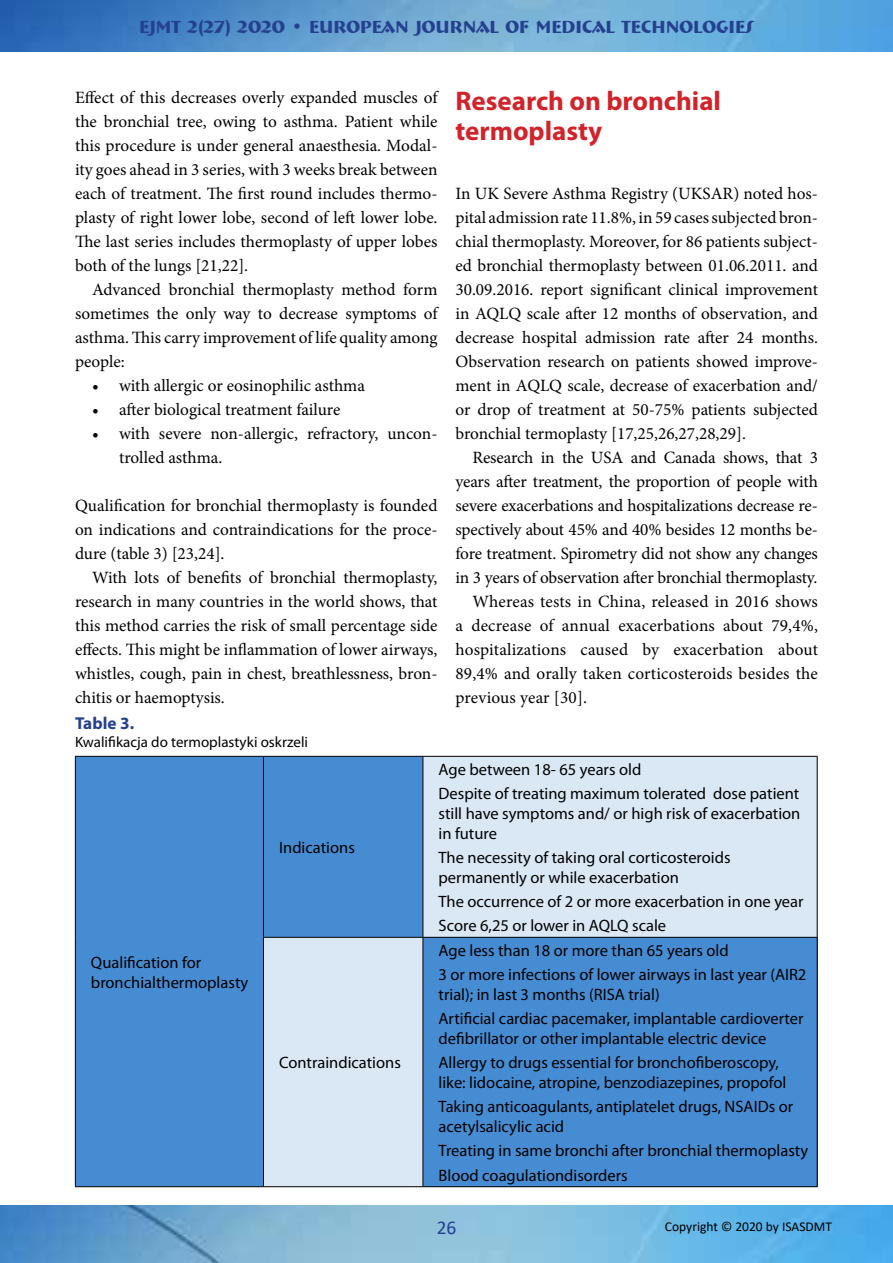
<style>
.page{position:relative;width:893px;height:1263px;background:#fff}
.page>*{position:absolute;margin:0;border:0;box-sizing:border-box;transform-origin:0 0}
.t1{font:700 27px/30px "Myriad Pro";color:#d2232a}
.t2{font:19.5px "Calibri";color:#25408f}
.t3{font:700 18px "Bremen BT";color:#25408f}
.t4{font:17.25px/24px "Minion Pro";letter-spacing:-.005em;color:#000;text-align:justify}
.t5{font:700 17.25px "Myriad Pro";color:#25408f}
.t6{font:16.5px/24.3px "Myriad Pro";color:#000}
.t7{font:15px "Myriad Pro";color:#000}
.t8{font:13.5px "Calibri";color:#000}
</style>
<div class="page">
<img style="left:0;top:0;width:893px;height:52px">
<img style="left:0;top:1205px;width:893px;height:58px">
<div style="left:76px;top:757px;width:187px;height:429px;background:#468cd2"></div>
<svg style="left:264px;top:757px;width:553px;height:429px;background:#bad4ed"></svg>
<div style="left:423px;top:937px;width:394px;height:250px;background:#468cd2"></div>
<hr style="left:263px;top:937px;width:160px;height:1px;background:#000">
<hr style="left:263px;top:757px;width:1px;height:180px;background:#000">
<hr style="left:263px;top:938px;width:1px;height:248px;background:#000">
<hr style="left:75px;top:756px;width:188px;height:1px;background:#000">
<hr style="left:75px;top:757px;width:1px;height:180px;background:#000">
<hr style="left:263px;top:756px;width:160px;height:1px;background:#000">
<hr style="left:75px;top:937px;width:1px;height:249px;background:#000">
<hr style="left:75px;top:1186px;width:188px;height:1px;background:#000">
<hr style="left:263px;top:1186px;width:160px;height:1px;background:#000">
<hr style="left:423px;top:756px;width:394px;height:1px;background:#000">
<hr style="left:423px;top:757px;width:1px;height:180px;background:#000">
<hr style="left:817px;top:757px;width:1px;height:180px;background:#000">
<hr style="left:423px;top:937px;width:394px;height:1px;background:#000">
<hr style="left:423px;top:938px;width:1px;height:248px;background:#000">
<hr style="left:817px;top:938px;width:1px;height:248px;background:#000">
<hr style="left:423px;top:1186px;width:394px;height:1px;background:#000">
<p class="t3" style="left:139px;top:15px;width:616px">EJMT 2(27) 2020 • EUROPEAN JOURNAL OF MEDICAL TECHNOLOGIES</p>
<p class="t4" style="left:75px;top:85px;width:364px">Effect of this decreases overly expanded muscles of the bronchial tree, owing to asthma. Patient while this procedure is under general anaesthesia. Modal&shy;ity goes ahead in 3 series, with 3 weeks break between each of treatment. The first round includes thermo&shy;plasty of right lower lobe, second of left lower lobe.<br>The last series includes thermoplasty of upper lobes both of the lungs [21,22].</p>
<p class="t4" style="left:75px;top:277px;width:364px;text-indent:17px">Advanced bronchial thermoplasty method form sometimes the only way to decrease symptoms of asthma. This carry improvement of life quality among people:</p>
<p class="t4" style="left:92px;top:373px;width:274px">• with allergic or eosinophilic asthma</p>
<p class="t4" style="left:92px;top:397px;width:250px">• after biological treatment failure</p>
<p class="t4" style="left:119px;top:421px;width:320px;text-indent:-27px">• with severe non-allergic, refractory, uncon&shy;trolled asthma.</p>
<p class="t4" style="left:75px;top:493px;width:364px">Qualification for bronchial thermoplasty is founded on indications and contraindications for the proce&shy;dure (table 3) [23,24].</p>
<p class="t4" style="left:75px;top:565px;width:364px;text-indent:17px">With lots of benefits of bronchial thermoplasty, research in many countries in the world shows, that this method carries the risk of small percentage side effects. This might be inflammation of lower airways, whistles, cough, pain in chest, breathlessness, bron&shy;chitis or haemoptysis.</p>
<p class="t5" style="left:75px;top:712px;width:61px">Table 3.</p>
<p class="t7" style="left:75px;top:733px;width:235px">Kwalifikacja do termoplastyki oskrzeli</p>
<h1 class="t1" style="left:455px;top:85px;width:267px">Research on bronchial termoplasty</h1>
<p class="t4" style="left:455px;top:181px;width:364px">In UK Severe Asthma Registry (UKSAR) noted hos&shy;pital admission rate 11.8%, in 59 cases subjected bron&shy;chial thermoplasty. Moreover, for 86 patients subject&shy;ed bronchial thermoplasty between 01.06.2011. and 30.09.2016. report significant clinical improvement in AQLQ scale after 12 months of observation, and decrease hospital admission rate after 24 months.<br>Observation research on patients showed improve&shy;ment in AQLQ scale, decrease of exacerbation and/ or drop of treatment at 50-75% patients subjected bronchial termoplasty [17,25,26,27,28,29].</p>
<p class="t4" style="left:472px;top:445px;width:347px">Research in the USA and Canada shows, that 3</p>
<p class="t4" style="left:455px;top:469px;width:364px">years after treatment, the proportion of people with</p>
<p class="t4" style="left:455px;top:493px;width:364px">severe exacerbations and hospitalizations decrease re-</p>
<p class="t4" style="left:455px;top:517px;width:364px">spectively about 45% and 40% besides 12 months be-</p>
<p class="t4" style="left:455px;top:541px;width:364px">fore treatment. Spirometry did not show any changes</p>
<p class="t4" style="left:455px;top:565px;width:363px">in 3 years of observation after bronchial thermoplasty.</p>
<p class="t4" style="left:472px;top:589px;width:347px">Whereas tests in China, released in 2016 shows</p>
<p class="t4" style="left:455px;top:613px;width:364px">a decrease of annual exacerbations about 79,4%,</p>
<p class="t4" style="left:455px;top:637px;width:364px">hospitalizations caused by exacerbation about</p>
<p class="t4" style="left:455px;top:661px;width:364px">89,4% and orally taken corticosteroids besides the</p>
<p class="t4" style="left:455px;top:685px;width:133px">previous year [30].</p>
<p class="t6" style="left:279px;top:835px;width:77px">Indications</p>
<p class="t6" style="left:91px;top:952px;width:159px;line-height:19.8px">Qualification for bronchialthermoplasty</p>
<p class="t6" style="left:279px;top:1050px;width:123px">Contraindications</p>
<p class="t6" style="left:439px;top:757px;width:362px">Age between 18- 65 years old<br>Despite of treating maximum tolerated dose patient</p>
<p class="t6" style="left:439px;top:803px;width:363px;line-height:19.8px">still have symptoms and/ or high risk of exacerbation in future</p>
<p class="t6" style="left:439px;top:847px;width:294px;line-height:19.8px">The necessity of taking oral corticosteroids permanently or while exacerbation</p>
<p class="t6" style="left:439px;top:889px;width:366px">The occurrence of 2 or more exacerbation in one year<br>Score 6,25 or lower in AQLQ scale</p>
<p class="t6" style="left:439px;top:938px;width:369px">Age less than 18 or more than 65 years old<br>3 or more infections of lower airways in last year (AIR2</p>
<p class="t6" style="left:439px;top:982px;width:366px">trial); in last 3 months (RISA trial)<br>Artificial cardiac pacemaker, implantable cardioverter</p>
<p class="t6" style="left:439px;top:1026px;width:342px">defibrillator or other implantable electric device<br>Allergy to drugs essential for bronchofiberoscopy,</p>
<p class="t6" style="left:439px;top:1070px;width:356px">like: lidocaine, atropine, benzodiazepines, propofol<br>Taking anticoagulants, antiplatelet drugs, NSAIDs or</p>
<p class="t6" style="left:439px;top:1114px;width:371px">acetylsalicylic acid<br>Treating in same bronchi after bronchial thermoplasty<br>Blood coagulationdisorders</p>
<p class="t2" style="left:437px;top:1214px;width:21px">26</p>
<p class="t8" style="left:665px;top:1217px;width:169px">Copyright © 2020 by ISASDMT</p>
</div>
